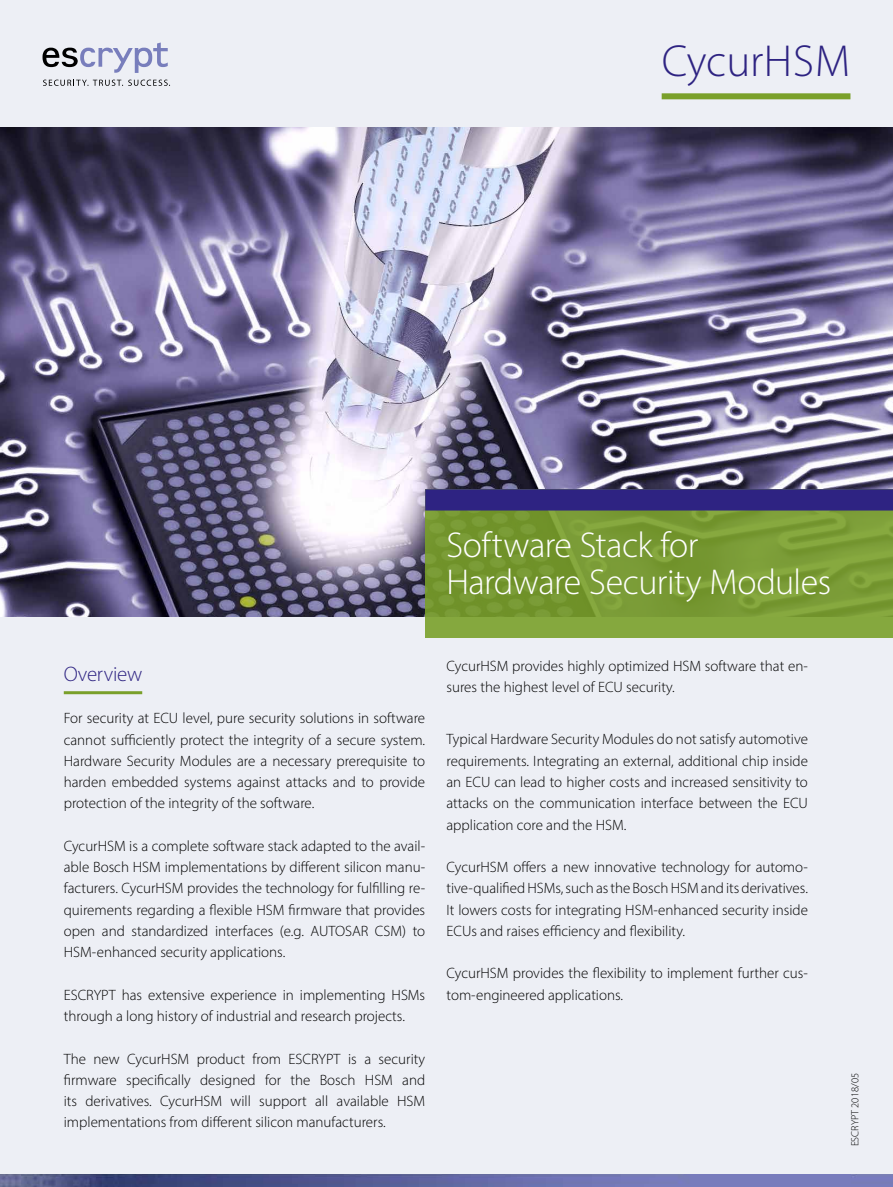
<style>
.page{position:relative;width:893px;height:1187px;background:#fff}
.page>*{position:absolute;margin:0;border:0;box-sizing:border-box;transform-origin:0 0}
.t1{font:300 45px "Myriad Pro";color:#2e2382}
.t2{font:300 36px/37.5px "Myriad Pro";letter-spacing:-.015em;color:#fff}
.t3{font:300 21px "Myriad Pro";letter-spacing:-.01em;color:#2e2382}
.t4{font:300 15px/21.3px "Myriad Pro";color:#000;text-align:justify}
.t5{font:300 10.5px "Myriad Pro";color:#000}
</style>
<div class="page">
<div style="left:0;top:0;width:893px;height:1186px;background:#edeff5"></div>
<img style="left:0;top:128px;width:893px;height:489px">
<svg style="left:425px;top:510px;width:468px;height:128px;fill:#7a9c37"></svg>
<svg style="left:43px;top:80px;width:127px;height:6px"></svg>
<svg style="left:43px;top:42px;width:125px;height:31px"></svg>
<div style="left:425px;top:489px;width:468px;height:21px;background:#2e2382"></div>
<hr style="left:64px;top:691px;width:78px;height:3px;background:#7aa02a">
<div style="left:662px;top:93px;width:188px;height:6px;background:#7aa02a"></div>
<img style="left:0;top:1174px;width:893px;height:12px">
<h1 class="t1" style="left:662px;top:34px;width:190px">CycurHSM</h1>
<h2 class="t2" style="left:446px;top:525px;width:386px">Software Stack for<br>Hardware Security Modules</h2>
<h3 class="t3" style="left:64px;top:661px;width:80px">Overview</h3>
<p class="t4" style="left:64px;top:707px;width:363px">For security at ECU level, pure security solutions in software cannot sufficiently protect the integrity of a secure system.<br>Hardware Security Modules are a necessary prerequisite to harden embedded systems against attacks and to provide protection of the integrity of the software.</p>
<p class="t4" style="left:64px;top:835px;width:363px">CycurHSM is a complete software stack adapted to the avail&shy;able Bosch HSM implementations by different silicon manu&shy;facturers. CycurHSM provides the technology for fulfilling re&shy;quirements regarding a flexible HSM firmware that provides open and standardized interfaces (e.g. AUTOSAR CSM) to HSM-enhanced security applications.</p>
<p class="t4" style="left:64px;top:983px;width:363px">ESCRYPT has extensive experience in implementing HSMs through a long history of industrial and research projects.</p>
<p class="t4" style="left:64px;top:1047px;width:363px">The new CycurHSM product from ESCRYPT is a security firmware specifically designed for the Bosch HSM and its derivatives. CycurHSM will support all available HSM implementations from different silicon manufacturers.</p>
<p class="t4" style="left:446px;top:654px;width:363px">CycurHSM provides highly optimized HSM software that en&shy;sures the highest level of ECU security.</p>
<p class="t4" style="left:446px;top:728px;width:363px">Typical Hardware Security Modules do not satisfy automotive requirements. Integrating an external, additional chip inside an ECU can lead to higher costs and increased sensitivity to attacks on the communication interface between the ECU application core and the HSM.</p>
<p class="t4" style="left:446px;top:856px;width:363px">CycurHSM offers a new innovative technology for automo&shy;tive-qualified HSMs, such as the Bosch HSM and its derivatives.<br>It lowers costs for integrating HSM-enhanced security inside ECUs and raises efficiency and flexibility.</p>
<p class="t4" style="left:446px;top:962px;width:363px">CycurHSM provides the flexibility to implement further cus&shy;tom-engineered applications.</p>
<p class="t5" style="left:848px;top:1146px;width:75px;rotate:-90deg">ESCRYPT 2018/05</p>
</div>
